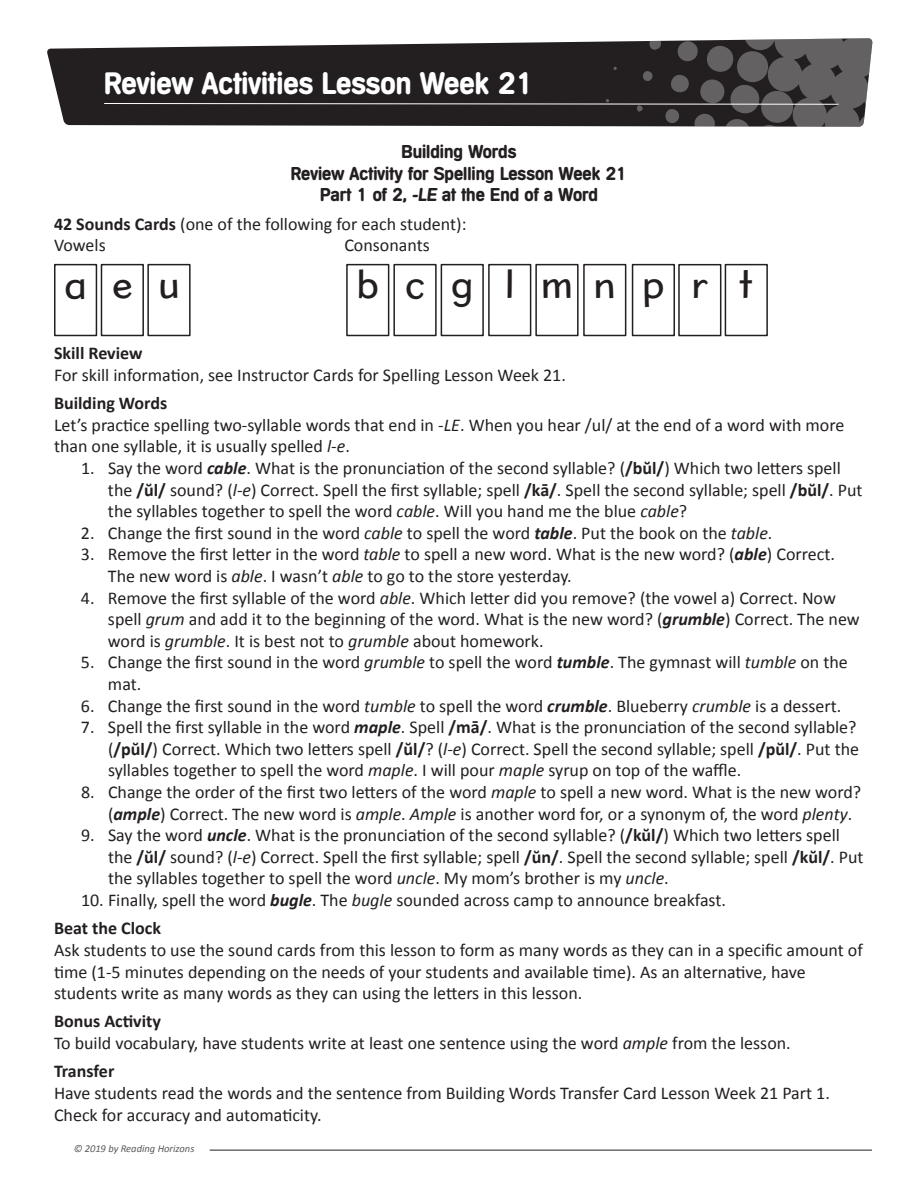
<style>
.page{position:relative;width:918px;height:1188px;background:#fff}
.page>*{position:absolute;margin:0;border:0;box-sizing:border-box;transform-origin:0 0}
.t1{font:39px "Card Edu Rg";letter-spacing:.67em;color:#231f20}
.t2{font:700 30px "Macarena DT";color:#fff}
.t3{font:18px/21.6px "Calibri";color:#231f20}
.t4{font:700 18px/21.6px "Macarena DT";color:#231f20;text-align:center}
.t5{font:italic 10.5px "Calibri";color:#231f20}
.s1{font-style:italic}
.s2{font-weight:700}
.s3{font-weight:700;font-style:italic}
.s4{font-family:"Macarena DT";font-size:16.5px}
</style>
<div class="page">
<svg style="left:47px;top:48px;width:56px;height:78px;background:#474344"></svg>
<svg style="left:103px;top:38px;width:770px;height:89px;background:#403d3e"></svg>
<hr style="left:210px;top:1150px;width:662px;height:1px;background:#231f20">
<div style="left:54px;top:264px;width:43px;height:72px;border:2px solid #231f20"></div>
<div style="left:101px;top:264px;width:43px;height:72px;border:2px solid #231f20"></div>
<div style="left:147px;top:264px;width:44px;height:72px;border:2px solid #231f20"></div>
<div style="left:441px;top:264px;width:43px;height:72px;border:2px solid #231f20"></div>
<div style="left:488px;top:264px;width:43px;height:72px;border:2px solid #231f20"></div>
<div style="left:535px;top:264px;width:44px;height:72px;border:2px solid #231f20"></div>
<div style="left:583px;top:264px;width:43px;height:72px;border:2px solid #231f20"></div>
<div style="left:632px;top:264px;width:43px;height:72px;border:2px solid #231f20"></div>
<div style="left:393px;top:264px;width:44px;height:72px;border:2px solid #231f20"></div>
<div style="left:346px;top:264px;width:43px;height:72px;border:2px solid #231f20"></div>
<div style="left:678px;top:264px;width:43px;height:72px;border:2px solid #231f20"></div>
<div style="left:725px;top:264px;width:43px;height:72px;border:2px solid #231f20"></div>
<p class="t2" style="left:104px;top:66px;width:431px">Review Activities Lesson Week 21</p>
<p class="t4" style="left:291px;top:140px;width:338px">Building Words<br>Review Activity for Spelling Lesson Week 21<br>Part 1 of 2, <span class="s1">-LE</span> at the End of a Word</p>
<p class="t3" style="left:54px;top:212px;width:414px"><span class="s2">42 Sounds Cards</span> (one of the following for each student):<br>Vowels</p>
<p class="t3" style="left:344px;top:234px;width:87px">Consonants</p>
<p class="t1" style="left:65px;top:261px;width:116px">aeu</p>
<p class="t1" style="left:357px;top:261px;width:398px">bcg lmnpr t</p>
<p class="t3" style="left:54px;top:342px;width:513px"><span class="s2">Skill Review<br></span>For skill information, see Instructor Cards for Spelling Lesson Week 21.</p>
<p class="t3" style="left:54px;top:392px;width:792px"><span class="s2">Building Words<br></span>Let’s practice spelling two-syllable words that end in -<span class="s1">LE</span>. When you hear /ul/ at the end of a word with more than one syllable, it is usually spelled <span class="s1">l-e</span>.</p>
<p class="t3" style="left:108px;top:457px;width:756px;text-indent:-27px">1. Say the word <span class="s3">cable</span>. What is the pronunciation of the second syllable? (<span class="s2">/bŭl/</span>) Which two letters spell the <span class="s2">/ŭl/</span> sound? (<span class="s1">l-e</span>) Correct. Spell the first syllable; spell <span class="s2">/kā/</span>. Spell the second syllable; spell <span class="s2">/bŭl/</span>. Put the syllables together to spell the word <span class="s1">cable</span>. Will you hand me the blue <span class="s1">cable</span>?</p>
<p class="t3" style="left:81px;top:521px;width:693px">2. Change the first sound in the word <span class="s1">cable</span> to spell the word <span class="s3">table</span>. Put the book on the <span class="s1">table</span>.</p>
<p class="t3" style="left:108px;top:543px;width:729px;text-indent:-27px">3. Remove the first letter in the word <span class="s1">table</span> to spell a new word. What is the new word? (<span class="s3">able</span>) Correct.<br>The new word is <span class="s1">able</span>. I wasn’t <span class="s1">able</span> to go to the store yesterday.</p>
<p class="t3" style="left:108px;top:586px;width:753px;text-indent:-27px">4. Remove the first syllable of the word <span class="s1">able</span>. Which letter did you remove? (the vowel a) Correct. Now spell <span class="s1">grum</span> and add it to the beginning of the word. What is the new word? (<span class="s3">grumble</span>) Correct. The new word is <span class="s1">grumble</span>. It is best not to <span class="s1">grumble</span> about homework.</p>
<p class="t3" style="left:108px;top:651px;width:741px;text-indent:-27px">5. Change the first sound in the word <span class="s1">grumble</span> to spell the word <span class="s3">tumble</span>. The gymnast will <span class="s1">tumble</span> on the mat.</p>
<p class="t3" style="left:81px;top:694px;width:762px">6. Change the first sound in the word <span class="s1">tumble</span> to spell the word <span class="s3">crumble</span>. Blueberry <span class="s1">crumble</span> is a dessert.</p>
<p class="t3" style="left:108px;top:716px;width:753px;text-indent:-27px">7. Spell the first syllable in the word <span class="s3">maple</span>. Spell <span class="s2">/mā/</span>. What is the pronunciation of the second syllable? (<span class="s2">/pŭl/</span>) Correct. Which two letters spell <span class="s2">/ŭl/</span>? (<span class="s1">l-e</span>) Correct. Spell the second syllable; spell <span class="s2">/pŭl/</span>. Put the syllables together to spell the word <span class="s1">maple</span>. I will pour <span class="s1">maple</span> syrup on top of the waffle.</p>
<p class="t3" style="left:108px;top:781px;width:755px;text-indent:-27px">8. Change the order of the first two letters of the word <span class="s1">maple</span> to spell a new word. What is the new word? (<span class="s3">ample</span>) Correct. The new word is <span class="s1">ample</span>. <span class="s1">Ample</span> is another word for, or a synonym of, the word <span class="s1">plenty</span>.</p>
<p class="t3" style="left:108px;top:824px;width:757px;text-indent:-27px">9. Say the word <span class="s3">uncle</span>. What is the pronunciation of the second syllable? (<span class="s2">/kŭl/</span>) Which two letters spell the <span class="s2">/ŭl/</span> sound? (<span class="s1">l-e</span>) Correct. Spell the first syllable; spell <span class="s2">/ŭn/</span>. Spell the second syllable; spell <span class="s2">/kŭl/</span>. Put the syllables together to spell the word <span class="s1">uncle</span>. My mom’s brother is my <span class="s1">uncle</span>.</p>
<p class="t3" style="left:54px;top:885px;width:674px;line-height:28.3px;text-indent:27px">10. Finally, spell the word <span class="s3">bugle</span>. The <span class="s1">bugle</span> sounded across camp to announce breakfast.<br><span class="s2">Beat the Clock</span></p>
<p class="t3" style="left:54px;top:939px;width:810px">Ask students to use the sound cards from this lesson to form as many words as they can in a specific amount of time (1-5 minutes depending on the needs of your students and available time). As an alternative, have students write as many words as they can using the letters in this lesson.</p>
<p class="t3" style="left:54px;top:1010px;width:738px"><span class="s2">Bonus Activity<br></span>To build vocabulary, have students write at least one sentence using the word <span class="s1">ample</span> from the lesson.</p>
<p class="t3" style="left:54px;top:1060px;width:777px"><span class="s2">Transfer<br></span>Have students read the words and the sentence from Building Words Transfer Card Lesson Week 21 Part 1.<br>Check for accuracy and automaticity.</p>
<p class="t5" style="left:46px;top:1141px;width:150px"><span class="s4">56</span> © 2019 by Reading Horizons</p>
</div>
